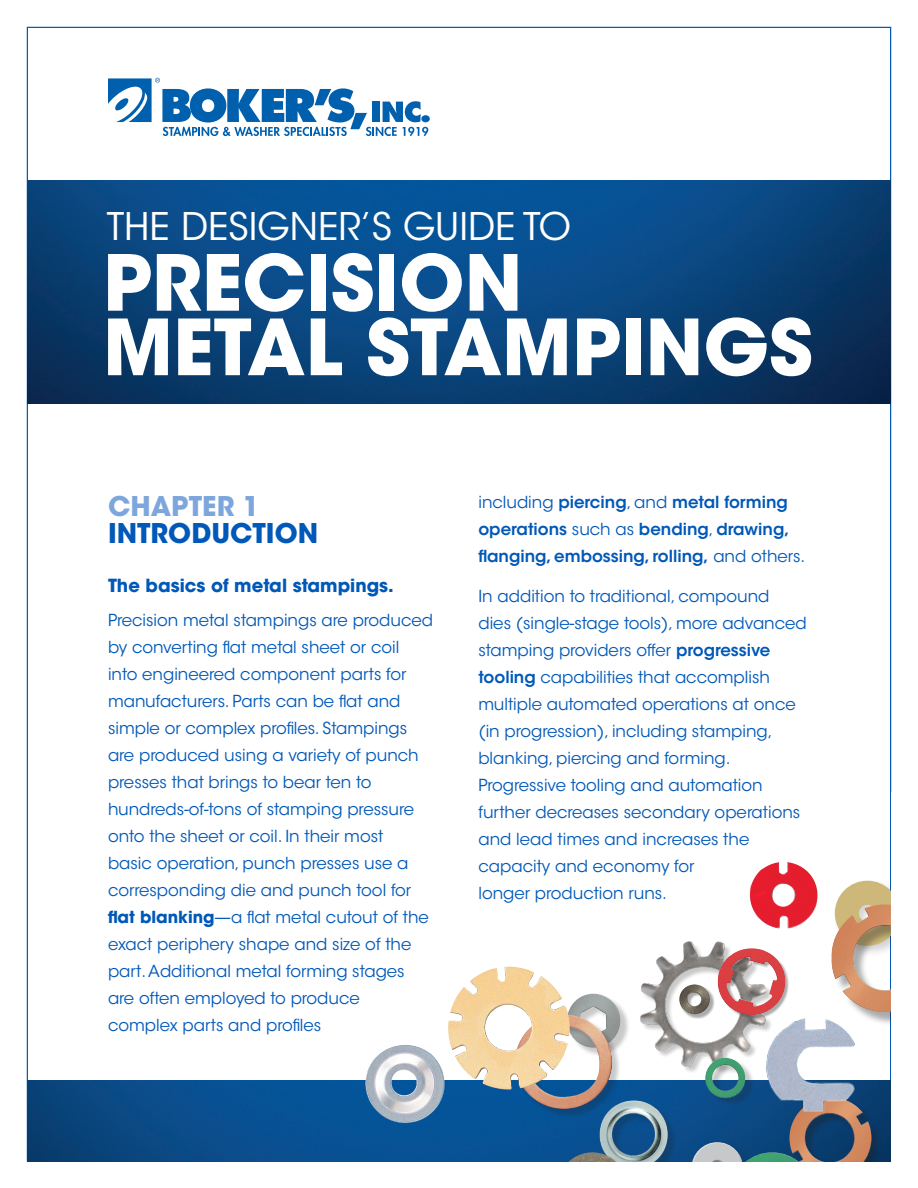
<style>
.page{position:relative;width:918px;height:1188px;background:#fff}
.page>*{position:absolute;margin:0;border:0;box-sizing:border-box;transform-origin:0 0}
.t1{font:700 76.65px/64.5px "ITC Avant Garde Std";color:#fff}
.t2{font:37.8px "ITC Avant Garde Std";color:#fff}
.Large_Headlines{font:700 27px/27px "ITC Avant Garde Std";color:#0058b8}
.Subheads{font:700 18px "ITC Avant Garde Std";color:#0058b8}
.t3{font:16.5px/27px "ITC Avant Garde Std";color:#0058b8}
.t4{font:600 16.5px/27px "ITC Avant Garde Std";color:#0058b8}
.s1{color:#7ca6dc}
.s2{font-weight:700}
.s3{font-weight:400}
.s4{font-weight:600}
</style>
<div class="page">
<img style="left:27px;top:1080px;width:864px;height:82px">
<div style="left:832px;top:878px;width:80px;height:80px;background:#231f20;opacity:.2"></div>
<div style="left:835px;top:881px;width:65px;height:65px;border:24px solid #cdb879;border-radius:50%"></div>
<img style="left:27px;top:180px;width:864px;height:224px">
<svg style="left:108px;top:78px;width:320px;height:58px"></svg>
<div style="left:569px;top:995px;width:61px;height:62px;background:#231f20;opacity:.24"></div>
<img style="left:567px;top:994px;width:53px;height:54px;border-radius:27px">
<div style="left:517px;top:1016px;width:104px;height:102px;background:#231f20;opacity:.24"></div>
<img style="left:515px;top:1015px;width:98px;height:94px">
<div style="left:642px;top:943px;width:132px;height:131px;background:#231f20;opacity:.24"></div>
<img style="left:640px;top:941px;width:125px;height:125px">
<div style="left:708px;top:1060px;width:47px;height:47px;background:#231f20;opacity:.24"></div>
<img style="left:705px;top:1058px;width:40px;height:41px">
<div style="left:680px;top:985px;width:35px;height:34px;background:#231f20;opacity:.38"></div>
<img style="left:679px;top:984px;width:31px;height:30px;border-radius:15px">
<div style="left:602px;top:1103px;width:75px;height:75px;background:#231f20;opacity:.24"></div>
<img style="left:599px;top:1099px;width:69px;height:63px">
<div style="left:719px;top:950px;width:71px;height:69px;background:#231f20;opacity:.38"></div>
<img style="left:717px;top:948px;width:68px;height:67px;border-radius:34px">
<div style="left:791px;top:1099px;width:90px;height:89px;background:#231f20;opacity:.38"></div>
<img style="left:789px;top:1097px;width:83px;height:82px;border-radius:41px">
<div style="left:560px;top:1154px;width:81px;height:34px;background:#231f20;opacity:.38"></div>
<img style="left:558px;top:1152px;width:68px;height:10px">
<div style="left:730px;top:1154px;width:96px;height:34px;background:#231f20;opacity:.38"></div>
<img style="left:754px;top:1152px;width:61px;height:10px">
<div style="left:687px;top:1138px;width:67px;height:50px;background:#231f20;opacity:.24"></div>
<div style="left:690px;top:1142px;width:55px;height:39px;background:#fff;opacity:.75"></div>
<div style="left:690px;top:1151px;width:55px;height:37px;background:#231f20;opacity:.75"></div>
<div style="left:834px;top:907px;width:84px;height:119px;background:#231f20;opacity:.38"></div>
<img style="left:831px;top:904px;width:60px;height:108px">
<img style="left:364px;top:1045px;width:82px;height:79px">
<img style="left:748px;top:861px;width:71px;height:70px;border-radius:35px">
<img style="left:765px;top:1017px;width:96px;height:100px">
<img style="left:448px;top:967px;width:122px;height:123px">
<div style="left:891px;top:793px;width:27px;height:395px;background:#fff"></div>
<div style="left:0;top:1162px;width:918px;height:26px;background:#fff"></div>
<p class="t2" style="left:107px;top:204px;width:466px">THE DESIGNER’S GUIDE TO</p>
<p class="t1" style="left:103px;top:250px;width:711px">PRECISION<br>METAL STAMPINGS</p>
<p class="Large_Headlines" style="left:108px;top:492px;width:212px"><span class="s1">CHAPTER 1<br></span>INTRODUCTION</p>
<p class="Subheads" style="left:108px;top:574px;width:287px">The basics of metal stampings.</p>
<p class="t3" style="left:108px;top:607px;width:327px">Precision metal stampings are produced by converting flat metal sheet or coil<br>into engineered component parts for manufacturers. Parts can be flat and simple or complex profiles. Stampings are produced using a variety of punch presses that brings to bear ten to hundreds-of-tons of stamping pressure onto the sheet or coil. In their most<br>basic operation, punch presses use a corresponding die and punch tool for <span class="s2">flat blanking</span>—a flat metal cutout of the exact periphery shape and size of the part. Additional metal forming stages are often employed to produce complex parts and profiles</p>
<p class="t4" style="left:478px;top:488px;width:328px"><span class="s3">including</span> piercing<span class="s3">, and</span> metal forming operations <span class="s3">such as</span> bending<span class="s3">,</span> drawing, flanging, embossing, rolling, <span class="s3">and others.</span></p>
<p class="t3" style="left:478px;top:583px;width:330px">In addition to traditional, compound<br>dies (single-stage tools), more advanced stamping providers offer <span class="s4">progressive tooling</span> capabilities that accomplish multiple automated operations at once (in progression), including stamping, blanking, piercing and forming.<br>Progressive tooling and automation further decreases secondary operations and lead times and increases the capacity and economy for<br>longer production runs.</p>
</div>
